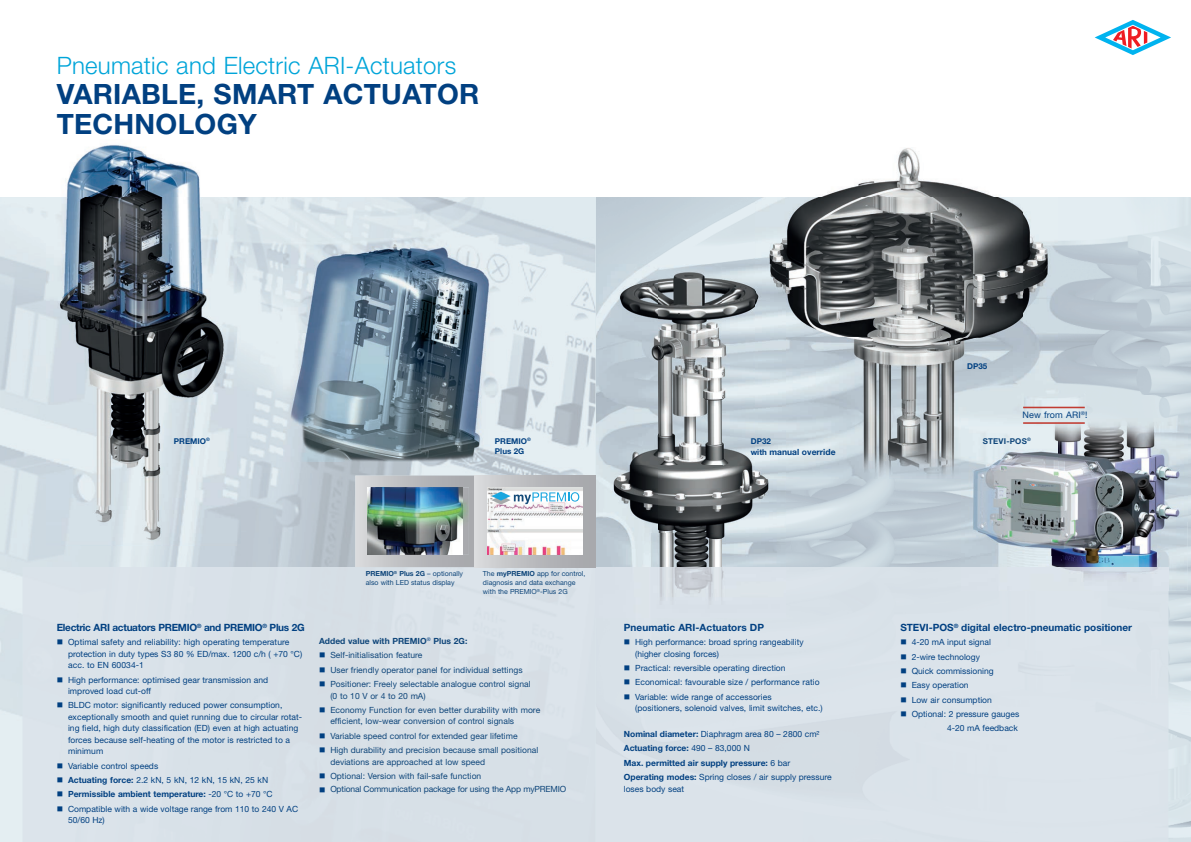
<style>
.page{position:relative;width:1191px;height:842px;background:#fff}
.page>*{position:absolute;margin:0;border:0;box-sizing:border-box;transform-origin:0 0}
.t1{font:700 28px/30px "Helvetica Neue LT Pro";letter-spacing:.01em;color:#014081}
.t2{font:300 24px "Helvetica Neue LT Pro";letter-spacing:.01em;color:#00a5d9}
.t3{font:700 10px "Helvetica Neue LT Pro";color:#014081}
.t4{font:700 10px "Helvetica Neue LT Pro";letter-spacing:-.03em;color:#014081}
.t5{font:9px "Helvetica Neue LT Pro";letter-spacing:.02em;color:#014081}
.t6{font:8.5px/11.5px "Helvetica Neue LT Pro";letter-spacing:.005em;color:#014081}
.t7{font:8.5px/11.5px "Helvetica Neue LT Pro";letter-spacing:.005em;color:#0f467a}
.t8{font:700 8.5px/14.3px "Helvetica Neue LT Pro";color:#014081}
.t9{font:8.5px "Helvetica Neue LT Pro";letter-spacing:-.02em;color:#0f467a}
.t10{font:700 8.5px "Helvetica Neue LT Pro";letter-spacing:.005em;color:#0f467a}
.t11{font:700 8px/10px "Helvetica Neue LT Pro";color:#014081}
.t12{font:700 8px "Helvetica Neue LT Pro";letter-spacing:.02em;color:#0f467a}
.t13{font:7px/9px "Helvetica Neue LT Pro";color:#0f467a}
.s1{font-size:8px}
.s2{font-weight:700}
.s3{font-weight:400}
.s4{color:#014081}
</style>
<div class="page">
<img style="left:595px;top:197px;width:596px;height:645px">
<img style="left:595px;top:264px;width:160px;height:202px">
<img style="left:595px;top:466px;width:191px;height:101px">
<img style="left:1026px;top:419px;width:96px;height:137px">
<img style="left:1122px;top:419px;width:65px;height:172px">
<img style="left:961px;top:479px;width:65px;height:77px">
<img style="left:961px;top:556px;width:162px;height:11px">
<svg style="left:0;top:197px;width:595px;height:645px;background:#d3dee4"></svg>
<div style="left:23px;top:567px;width:1145px;height:275px;background:#dae2e9"></div>
<img style="left:961px;top:567px;width:207px;height:24px">
<img style="left:821px;top:148px;width:175px;height:49px">
<img style="left:755px;top:197px;width:269px;height:141px">
<img style="left:1024px;top:197px;width:33px;height:222px">
<img style="left:786px;top:338px;width:103px;height:141px">
<img style="left:889px;top:338px;width:135px;height:105px">
<img style="left:889px;top:443px;width:72px;height:36px">
<img style="left:755px;top:264px;width:31px;height:215px">
<img style="left:961px;top:419px;width:96px;height:60px">
<img style="left:283px;top:238px;width:212px;height:223px">
<img style="left:46px;top:144px;width:190px;height:401px">
<svg style="left:1094px;top:20px;width:77px;height:35px"></svg>
<svg style="left:355px;top:476px;width:120px;height:91px;background:#bebfc2"></svg>
<img style="left:368px;top:487px;width:101px;height:67px">
<div style="left:475px;top:476px;width:120px;height:91px;background:linear-gradient(to right,#d5d6d8,#a1a2a7)"></div>
<img style="left:487px;top:487px;width:95px;height:68px">
<svg style="left:491px;top:492px;width:88px;height:12px"></svg>
<hr style="left:1023px;top:407px;width:61px;height:1px;background:#c13c32">
<hr style="left:1023px;top:422px;width:61px;height:2px;background:#c13c32">
<h2 class="t2" style="left:57px;top:51px;width:401px">Pneumatic and Electric ARI-Actuators</h2>
<h1 class="t1" style="left:57px;top:78px;width:424px">VARIABLE, SMART ACTUATOR<br>TECHNOLOGY</h1>
<p class="t11" style="left:174px;top:436px;width:37px">PREMIO<sup>®</sup></p>
<p class="t11" style="left:495px;top:436px;width:37px">PREMIO<sup>®<br></sup>Plus 2G</p>
<p class="t11" style="left:750px;top:436px;width:22px">DP32</p>
<p class="t8" style="left:750px;top:445px;width:86px"><span class="s1">with</span> manual override</p>
<p class="t4" style="left:57px;top:621px;width:249px">Electric ARI actuators PREMIO<sup>®</sup> and PREMIO<sup>®</sup> Plus 2G</p>
<p class="t6" style="left:68px;top:636px;width:236px;text-indent:-11px">■ Optimal safety and reliability: high operating temperature protection in duty types S3 80 % ED/max. 1200 c/h ( +70 °C) acc. to EN 60034-1</p>
<p class="t6" style="left:68px;top:674px;width:202px;text-indent:-11px">■ High performance: optimised gear transmission and improved load cut-off</p>
<p class="t6" style="left:68px;top:699px;width:236px;text-indent:-11px">■ BLDC motor: significantly reduced power consumption, exceptionally smooth and quiet running due to circular rotat&shy;ing field, high duty classification (ED) even at high actuating forces because self-heating of the motor is restricted to a minimum</p>
<p class="t6" style="left:57px;top:760px;width:103px">■ Variable control speeds</p>
<p class="t6" style="left:57px;top:774px;width:213px">■ <span class="s2">Actuating force:</span> 2.2 kN, 5 kN, 12 kN, 15 kN, 25 kN</p>
<p class="t8" style="left:57px;top:787px;width:217px">■ Permissible ambient temperature: <span class="s3">-20 °C to +70 °C</span></p>
<p class="t6" style="left:68px;top:803px;width:232px;text-indent:-11px">■ Compatible with a wide voltage range from 110 to 240 V AC<br>50/60 Hz)</p>
<p class="t13" style="left:366px;top:569px;width:99px"><span class="s2">PREMIO</span><sup>®</sup> <span class="s2">Plus 2G</span> – optionally also with LED status display</p>
<p class="t13" style="left:483px;top:569px;width:104px">The <span class="s2">myPREMIO</span> app for control, diagnosis and data exchange with the PREMIO<sup>®</sup>-Plus 2G</p>
<p class="t10" style="left:319px;top:636px;width:150px">Added value with PREMIO<sup>®</sup> Plus 2G:</p>
<p class="t7" style="left:319px;top:649px;width:105px"><span class="s4">■</span> Self-initialisation feature</p>
<p class="t7" style="left:319px;top:664px;width:205px"><span class="s4">■</span> User friendly operator panel for individual settings</p>
<p class="t7" style="left:330px;top:678px;width:202px;text-indent:-11px"><span class="s4">■</span> Positioner: Freely selectable analogue control signal (0 to 10 V or 4 to 20 mA)</p>
<p class="t7" style="left:330px;top:704px;width:211px;text-indent:-11px"><span class="s4">■</span> Economy Function for even better durability with more efficient, low-wear conversion of control signals</p>
<p class="t7" style="left:319px;top:730px;width:200px"><span class="s4">■</span> Variable speed control for extended gear lifetime</p>
<p class="t7" style="left:330px;top:744px;width:209px;text-indent:-11px"><span class="s4">■</span> High durability and precision because small positional deviations are approached at low speed</p>
<p class="t7" style="left:319px;top:770px;width:164px"><span class="s4">■</span> Optional: Version with fail-safe function</p>
<p class="t9" style="left:319px;top:784px;width:249px"><span class="s4">■</span> Optional Communication package for using the App myPREMIO</p>
<p class="t3" style="left:624px;top:621px;width:142px">Pneumatic ARI-Actuators DP</p>
<p class="t6" style="left:635px;top:636px;width:170px;text-indent:-11px">■ High performance: broad spring rangeability (higher closing forces)</p>
<p class="t6" style="left:624px;top:662px;width:163px">■ Practical: reversible operating direction</p>
<p class="t6" style="left:624px;top:676px;width:197px">■ Economical: favourable size / performance ratio</p>
<p class="t6" style="left:635px;top:691px;width:189px;text-indent:-11px">■ Variable: wide range of accessories<br>(positioners, solenoid valves, limit switches, etc.)</p>
<p class="t8" style="left:624px;top:727px;width:209px">Nominal diameter: <span class="s3">Diaphragm area 80 – 2800 cm²<br></span>Actuating force: <span class="s3">490 – 83,000 N<br></span>Max. permitted air supply pressure: <span class="s3">6 bar </span>Operating modes: <span class="s3">Spring closes / air supply pressure</span></p>
<p class="t6" style="left:624px;top:783px;width:62px">loses body seat</p>
<p class="t11" style="left:967px;top:361px;width:22px">DP35</p>
<p class="t5" style="left:1022px;top:409px;width:67px">New from ARI<sup>®</sup>!</p>
<p class="t12" style="left:982px;top:436px;width:50px">STEVI-POS<sup>®</sup></p>
<p class="t3" style="left:900px;top:621px;width:233px">STEVI-POS<sup>®</sup> digital electro-pneumatic positioner</p>
<p class="t6" style="left:900px;top:636px;width:92px">■ 4-20 mA input signal</p>
<p class="t6" style="left:900px;top:651px;width:81px">■ 2-wire technology</p>
<p class="t6" style="left:900px;top:665px;width:95px">■ Quick commissioning</p>
<p class="t6" style="left:900px;top:679px;width:70px">■ Easy operation</p>
<p class="t6" style="left:900px;top:694px;width:93px">■ Low air consumption</p>
<p class="t6" style="left:900px;top:706px;width:120px;line-height:14.3px;text-align:right">■ Optional: 2 pressure gauges<br>4-20 mA feedback</p>
</div>
